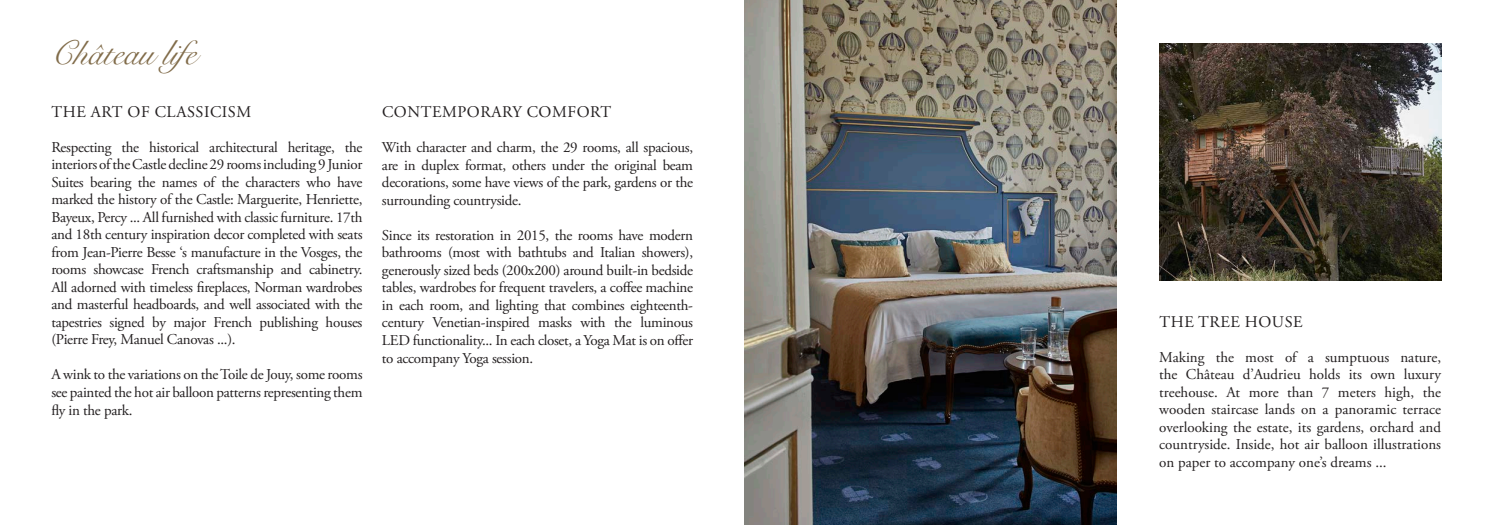
<style>
.page{position:relative;width:1489px;height:525px;background:#fff}
.page>*{position:absolute;margin:0;border:0;box-sizing:border-box;transform-origin:0 0}
.t1{font:33.75px "Snell Roundhand";color:#816c4a}
.t2{font:16.25px "Adobe Garamond Pro";letter-spacing:.035em;color:#231f20}
.t3{font:15px/17.5px "Adobe Garamond Pro";letter-spacing:-.02em;color:#231f20;text-align:justify}
</style>
<div class="page">
<img style="left:744px;top:0;width:372px;height:524px">
<img style="left:1159px;top:43px;width:281px;height:237px">
<p class="t1" style="left:51px;top:26px;width:167px">Château life</p>
<p class="t2" style="left:51px;top:102px;width:201px">THE ART OF CLASSICISM</p>
<p class="t3" style="left:51px;top:139px;width:312px">Respecting the historical architectural heritage, the interiors of the Castle decline 29 rooms including 9 Junior Suites bearing the names of the characters who have marked the history of the Castle: Marguerite, Henriette, Bayeux, Percy ... All furnished with classic furniture. 17th and 18th century inspiration decor completed with seats from Jean-Pierre Besse ‘s manufacture in the Vosges, the rooms showcase French craftsmanship and cabinetry.<br>All adorned with timeless fireplaces, Norman wardrobes and masterful headboards, and well associated with the tapestries signed by major French publishing houses (Pierre Frey, Manuel Canovas ...).</p>
<p class="t3" style="left:51px;top:366px;width:312px">A wink to the variations on the Toile de Jouy, some rooms see painted the hot air balloon patterns representing them fly in the park.</p>
<p class="t2" style="left:382px;top:102px;width:231px">CONTEMPORARY COMFORT</p>
<p class="t3" style="left:382px;top:139px;width:312px">With character and charm, the 29 rooms, all spacious, are in duplex format, others under the original beam decorations, some have views of the park, gardens or the surrounding countryside.</p>
<p class="t3" style="left:382px;top:227px;width:312px">Since its restoration in 2015, the rooms have modern bathrooms (most with bathtubs and Italian showers), generously sized beds (200x200) around built-in bedside tables, wardrobes for frequent travelers, a coffee machine in each room, and lighting that combines eighteenth&shy;century Venetian-inspired masks with the luminous LED functionality... In each closet, a Yoga Mat is on offer to accompany Yoga session.</p>
<p class="t2" style="left:1159px;top:311px;width:145px">THE TREE HOUSE</p>
<p class="t3" style="left:1159px;top:348px;width:283px">Making the most of a sumptuous nature, the Château d’Audrieu holds its own luxury treehouse. At more than 7 meters high, the wooden staircase lands on a panoramic terrace overlooking the estate, its gardens, orchard and countryside. Inside, hot air balloon illustrations on paper to accompany one’s dreams ...</p>
</div>
